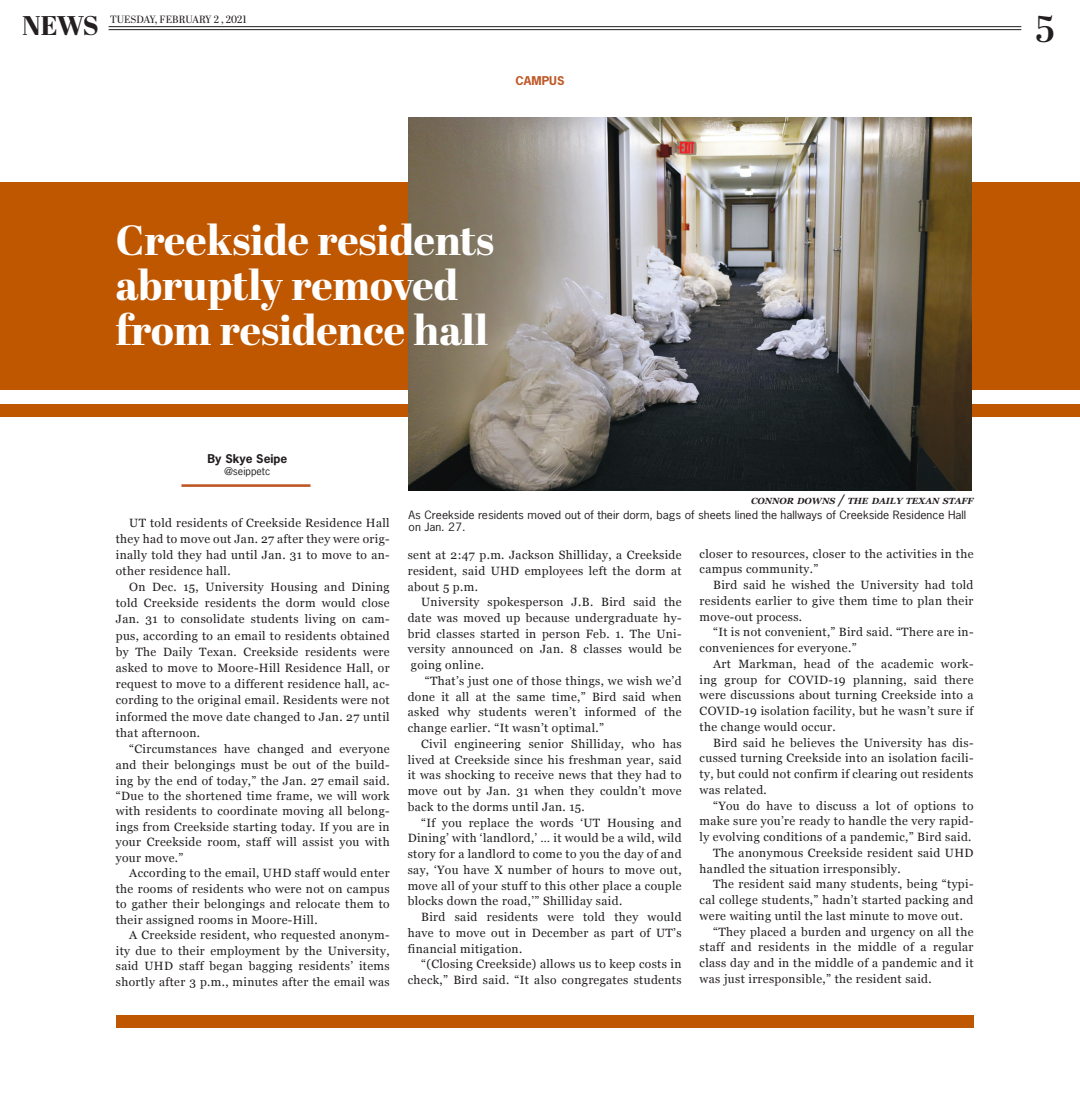
<style>
.page{position:relative;width:1080px;height:1107px;background:#fff}
.page>*{position:absolute;margin:0;border:0;box-sizing:border-box;transform-origin:0 0}
.t1{font:800 42px/45px "Abril Display";color:#fff}
.t2{font:600 37.5px "Abril Display";color:#231f20}
.t3{font:800 27px "Abril Display";color:#231f20}
.t4{font:12px "Georgia";letter-spacing:.03em;color:#231f20}
.t5{font:700 11.4px "News Gothic Std";color:#231f20;scale:1.05 1}
.t6{font:700 11.4px "News Gothic Std";color:#bf5827;scale:1.05 1}
.t7{font:10.8px/12px "News Gothic Std";color:#231f20;scale:1.11 1}
.t8{font:10.5px "Abril Display";color:#231f20}
.t9{font:10.05px "News Gothic Std";color:#231f20;scale:1.05 1}
.t10{font:italic 700 8.85px "Georgia";color:#231f20}
.s1{font-size:12.75px}
</style>
<div class="page">
<div style="left:0;top:404px;width:1080px;height:13px;background:#bf5700"></div>
<div style="left:0;top:182px;width:1080px;height:208px;background:#bf5700"></div>
<hr style="left:109px;top:29px;width:912px;height:1px;background:#231f20">
<hr style="left:109px;top:26px;width:912px;height:1px;background:#231f20">
<img style="left:408px;top:118px;width:564px;height:372px">
<hr style="left:181px;top:484px;width:130px;height:3px;background:#bf5827">
<div style="left:116px;top:1015px;width:858px;height:13px;background:#bf5700"></div>
<p class="t3" style="left:22px;top:6px;width:78px">NEWS</p>
<p class="t2" style="left:1036px;top:3px;width:21px">5</p>
<p class="t8" style="left:110px;top:12px;width:138px">TUESDAY, FEBRUARY 2 , 2021</p>
<p class="t6" style="left:516px;top:73px;width:48px">CAMPUS</p>
<p class="t1" style="left:116px;top:220px;width:380px">Creekside residents abruptly removed from residence hall</p>
<p class="t5" style="left:208px;top:451px;width:78px">By Skye Seipe</p>
<p class="t9" style="left:225px;top:465px;width:45px">@seippetc</p>
<p class="t4" style="left:129px;top:515px;width:262px">UT told residents of Creekside Residence Hall</p>
<p class="t4" style="left:116px;top:530px;width:275px">they had to move out Jan. 27 after they were orig-</p>
<p class="t4" style="left:116px;top:546px;width:275px">inally told they had until Jan. 31 to move to an-</p>
<p class="t4" style="left:116px;top:562px;width:116px">other residence hall.</p>
<p class="t4" style="left:129px;top:578px;width:262px">On Dec. 15, University Housing and Dining</p>
<p class="t4" style="left:116px;top:594px;width:275px">told Creekside residents the dorm would close</p>
<p class="t4" style="left:116px;top:610px;width:275px">Jan. 31 to consolidate students living on cam-</p>
<p class="t4" style="left:116px;top:627px;width:275px">pus, according to an email to residents obtained</p>
<p class="t4" style="left:116px;top:643px;width:275px">by The Daily Texan. Creekside residents were</p>
<p class="t4" style="left:116px;top:659px;width:275px">asked to move to Moore-Hill Residence Hall, or</p>
<p class="t4" style="left:116px;top:675px;width:275px">request to move to a different residence hall, ac-</p>
<p class="t4" style="left:116px;top:691px;width:275px">cording to the original email. Residents were not</p>
<p class="t4" style="left:116px;top:708px;width:275px">informed the move date changed to Jan. 27 until</p>
<p class="t4" style="left:116px;top:724px;width:86px">that afternoon.</p>
<p class="t4" style="left:129px;top:740px;width:262px">“Circumstances have changed and everyone</p>
<p class="t4" style="left:116px;top:756px;width:275px">and their belongings must be out of the build-</p>
<p class="t4" style="left:116px;top:772px;width:275px">ing by the end of today,” the Jan. 27 email said.</p>
<p class="t4" style="left:116px;top:787px;width:275px">“Due to the shortened time frame, we will work</p>
<p class="t4" style="left:116px;top:803px;width:275px">with residents to coordinate moving all belong-</p>
<p class="t4" style="left:116px;top:818px;width:275px">ings from Creekside starting today. If you are in</p>
<p class="t4" style="left:116px;top:833px;width:275px">your Creekside room, staff will assist you with</p>
<p class="t4" style="left:116px;top:849px;width:69px">your move.”</p>
<p class="t4" style="left:129px;top:864px;width:262px">According to the email, UHD staff would enter</p>
<p class="t4" style="left:116px;top:880px;width:275px">the rooms of residents who were not on campus</p>
<p class="t4" style="left:116px;top:895px;width:275px">to gather their belongings and relocate them to</p>
<p class="t4" style="left:116px;top:911px;width:203px">their assigned rooms in Moore-Hill.</p>
<p class="t4" style="left:129px;top:926px;width:262px">A Creekside resident, who requested anonym-</p>
<p class="t4" style="left:116px;top:942px;width:275px">ity due to their employment by the University,</p>
<p class="t4" style="left:116px;top:957px;width:275px">said UHD staff began bagging residents’ items</p>
<p class="t4" style="left:116px;top:973px;width:275px">shortly after 3 p.m., minutes after the email was</p>
<p class="t10" style="left:751px;top:494px;width:224px">CONNOR DOWNS <span class="s1">/</span> THE DAILY TEXAN STAFF</p>
<p class="t7" style="left:409px;top:509px;width:504px">As Creekside residents moved out of their dorm, bags of sheets lined the hallways of Creekside Residence Hall on Jan. 27.</p>
<p class="t4" style="left:408px;top:546px;width:275px">sent at 2:47 p.m. Jackson Shilliday, a Creekside</p>
<p class="t4" style="left:408px;top:562px;width:275px">resident, said UHD employees left the dorm at</p>
<p class="t4" style="left:408px;top:578px;width:72px">about 5 p.m.</p>
<p class="t4" style="left:421px;top:593px;width:262px">University spokesperson J.B. Bird said the</p>
<p class="t4" style="left:408px;top:609px;width:275px">date was moved up because undergraduate hy-</p>
<p class="t4" style="left:408px;top:625px;width:275px">brid classes started in person Feb. 1. The Uni-</p>
<p class="t4" style="left:408px;top:641px;width:275px">versity announced on Jan. 8 classes would be</p>
<p class="t4" style="left:411px;top:656px;width:75px">going online.</p>
<p class="t4" style="left:425px;top:672px;width:258px">“That’s just one of those things, we wish we’d</p>
<p class="t4" style="left:408px;top:688px;width:275px">done it all at the same time,” Bird said when</p>
<p class="t4" style="left:408px;top:704px;width:275px">asked why students weren’t informed of the</p>
<p class="t4" style="left:408px;top:719px;width:198px">change earlier. “It wasn’t optimal.”</p>
<p class="t4" style="left:421px;top:735px;width:262px">Civil engineering senior Shilliday, who has</p>
<p class="t4" style="left:408px;top:751px;width:275px">lived at Creekside since his freshman year, said</p>
<p class="t4" style="left:408px;top:767px;width:275px">it was shocking to receive news that they had to</p>
<p class="t4" style="left:408px;top:782px;width:275px">move out by Jan. 31 when they couldn’t move</p>
<p class="t4" style="left:408px;top:798px;width:179px">back to the dorms until Jan. 15.</p>
<p class="t4" style="left:421px;top:814px;width:262px">“If you replace the words ‘UT Housing and</p>
<p class="t4" style="left:408px;top:830px;width:275px">Dining’ with ‘landlord,’ … it would be a wild, wild</p>
<p class="t4" style="left:408px;top:845px;width:275px">story for a landlord to come to you the day of and</p>
<p class="t4" style="left:408px;top:861px;width:275px">say, ‘You have X number of hours to move out,</p>
<p class="t4" style="left:408px;top:877px;width:275px">move all of your stuff to this other place a couple</p>
<p class="t4" style="left:408px;top:892px;width:216px">blocks down the road,’” Shilliday said.</p>
<p class="t4" style="left:421px;top:908px;width:262px">Bird said residents were told they would</p>
<p class="t4" style="left:408px;top:924px;width:275px">have to move out in December as part of UT’s</p>
<p class="t4" style="left:408px;top:940px;width:116px">financial mitigation.</p>
<p class="t4" style="left:421px;top:955px;width:262px">“(Closing Creekside) allows us to keep costs in</p>
<p class="t4" style="left:408px;top:971px;width:275px">check,” Bird said. “It also congregates students</p>
<p class="t4" style="left:700px;top:545px;width:275px">closer to resources, closer to the activities in the</p>
<p class="t4" style="left:700px;top:561px;width:120px">campus community.”</p>
<p class="t4" style="left:713px;top:576px;width:262px">Bird said he wished the University had told</p>
<p class="t4" style="left:700px;top:592px;width:275px">residents earlier to give them time to plan their</p>
<p class="t4" style="left:700px;top:608px;width:104px">move-out process.</p>
<p class="t4" style="left:713px;top:624px;width:262px">“It is not convenient,” Bird said. “There are in-</p>
<p class="t4" style="left:700px;top:639px;width:159px">conveniences for everyone.”</p>
<p class="t4" style="left:713px;top:655px;width:262px">Art Markman, head of the academic work-</p>
<p class="t4" style="left:700px;top:671px;width:275px">ing group for COVID-19 planning, said there</p>
<p class="t4" style="left:700px;top:687px;width:275px">were discussions about turning Creekside into a</p>
<p class="t4" style="left:700px;top:702px;width:275px">COVID-19 isolation facility, but he wasn’t sure if</p>
<p class="t4" style="left:700px;top:718px;width:137px">the change would occur.</p>
<p class="t4" style="left:713px;top:734px;width:262px">Bird said he believes the University has dis-</p>
<p class="t4" style="left:700px;top:749px;width:275px">cussed turning Creekside into an isolation facili-</p>
<p class="t4" style="left:700px;top:765px;width:275px">ty, but could not confirm if clearing out residents</p>
<p class="t4" style="left:700px;top:781px;width:69px">was related.</p>
<p class="t4" style="left:713px;top:797px;width:262px">“You do have to discuss a lot of options to</p>
<p class="t4" style="left:700px;top:812px;width:275px">make sure you’re ready to handle the very rapid-</p>
<p class="t4" style="left:700px;top:828px;width:273px">ly evolving conditions of a pandemic,” Bird said.</p>
<p class="t4" style="left:713px;top:844px;width:262px">The anonymous Creekside resident said UHD</p>
<p class="t4" style="left:700px;top:860px;width:203px">handled the situation irresponsibly.</p>
<p class="t4" style="left:713px;top:875px;width:262px">The resident said many students, being “typi-</p>
<p class="t4" style="left:700px;top:891px;width:275px">cal college students,” hadn’t started packing and</p>
<p class="t4" style="left:700px;top:907px;width:265px">were waiting until the last minute to move out.</p>
<p class="t4" style="left:713px;top:923px;width:262px">“They placed a burden and urgency on all the</p>
<p class="t4" style="left:700px;top:938px;width:275px">staff and residents in the middle of a regular</p>
<p class="t4" style="left:700px;top:954px;width:275px">class day and in the middle of a pandemic and it</p>
<p class="t4" style="left:700px;top:970px;width:234px">was just irresponsible,” the resident said.</p>
</div>
